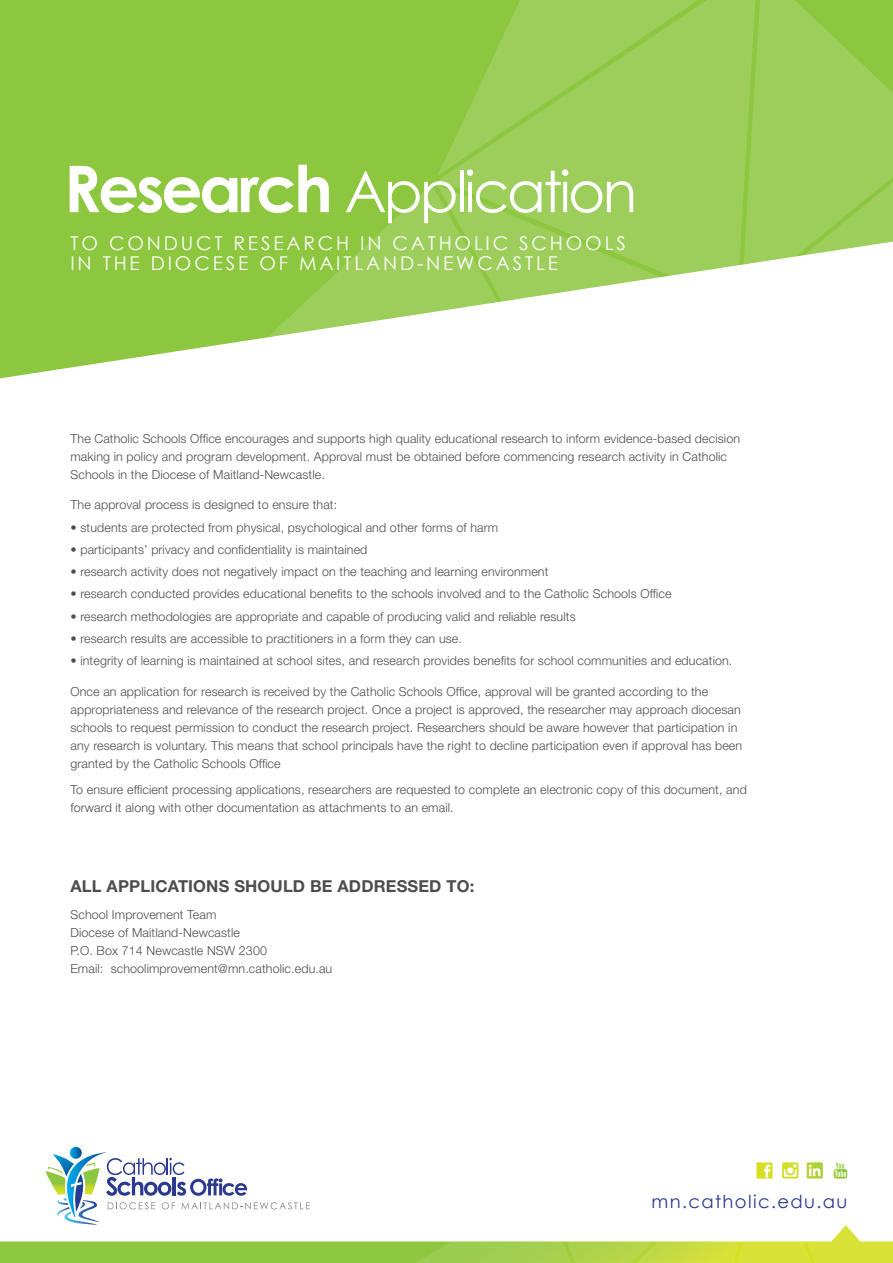
<style>
.page{position:relative;width:893px;height:1263px;background:#fff}
.page>*{position:absolute;margin:0;border:0;box-sizing:border-box;transform-origin:0 0}
.t1{font:57px "Century Gothic";letter-spacing:-.05em;color:#fff}
.t2{font:19.05px/19.5px "Century Gothic";letter-spacing:.15em;color:#fff}
.t3{font:18px "Century Gothic";letter-spacing:.075em;color:#2b3990}
.t4{font:700 16.5px "Helvetica Neue LT Std";letter-spacing:.01em;color:#4d4d4f}
.t5{font:300 12.45px/18px "Helvetica Neue LT Std";letter-spacing:.01em;color:#4d4d4f}
.s1{font-weight:700;font-size:64.5px}
</style>
<div class="page">
<div style="left:0;top:0;width:439px;height:378px;background:#8dc63f"></div>
<svg style="left:255px;top:184px;width:182px;height:194px"></svg>
<svg style="left:437px;top:184px;width:28px;height:194px"></svg>
<svg style="left:465px;top:303px;width:27px;height:5px"></svg>
<svg style="left:439px;top:0;width:302px;height:303px;fill:#9dce5b"></svg>
<svg style="left:741px;top:0;width:152px;height:265px;fill:#9dce5b"></svg>
<svg style="left:743px;top:141px;width:150px;height:124px"></svg>
<svg style="left:0;top:1147px;width:893px;height:116px"></svg>
<h1 class="t1" style="left:64px;top:152px;width:575px"><span class="s1">Research</span> Application</h1>
<h2 class="t2" style="left:70px;top:233px;width:557px">TO CONDUCT RESEARCH IN CATHOLIC SCHOOLS<br>IN THE DIOCESE OF MAITLAND-NEWCASTLE</h2>
<p class="t5" style="left:70px;top:429px;width:671px">The Catholic Schools Office encourages and supports high quality educational research to inform evidence-based decision making in policy and program development. Approval must be obtained before commencing research activity in Catholic<br>Schools in the Diocese of Maitland-Newcastle.</p>
<p class="t5" style="left:70px;top:496px;width:268px">The approval process is designed to ensure that:</p>
<p class="t5" style="left:70px;top:518px;width:429px">• students are protected from physical, psychological and other forms of harm</p>
<p class="t5" style="left:70px;top:540px;width:298px">• participants’ privacy and confidentiality is maintained</p>
<p class="t5" style="left:70px;top:562px;width:479px">• research activity does not negatively impact on the teaching and learning environment</p>
<p class="t5" style="left:70px;top:585px;width:603px">• research conducted provides educational benefits to the schools involved and to the Catholic Schools Office</p>
<p class="t5" style="left:70px;top:607px;width:507px">• research methodologies are appropriate and capable of producing valid and reliable results</p>
<p class="t5" style="left:70px;top:629px;width:393px">• research results are accessible to practitioners in a form they can use.</p>
<p class="t5" style="left:70px;top:651px;width:663px">• integrity of learning is maintained at school sites, and research provides benefits for school communities and education.</p>
<p class="t5" style="left:70px;top:682px;width:673px">Once an application for research is received by the Catholic Schools Office, approval will be granted according to the appropriateness and relevance of the research project. Once a project is approved, the researcher may approach diocesan schools to request permission to conduct the research project. Researchers should be aware however that participation in any research is voluntary. This means that school principals have the right to decline participation even if approval has been granted by the Catholic Schools Office</p>
<p class="t5" style="left:70px;top:781px;width:678px">To ensure efficient processing applications, researchers are requested to complete an electronic copy of this document, and forward it along with other documentation as attachments to an email.</p>
<h3 class="t4" style="left:70px;top:876px;width:405px">ALL APPLICATIONS SHOULD BE ADDRESSED TO:</h3>
<p class="t5" style="left:70px;top:905px;width:263px">School Improvement Team<br>Diocese of Maitland-Newcastle<br>P.O. Box 714 Newcastle NSW 2300<br>Email: schoolimprovement@mn.catholic.edu.au</p>
<h3 class="t3" style="left:652px;top:1188px;width:197px">mn.catholic.edu.au</h3>
</div>
